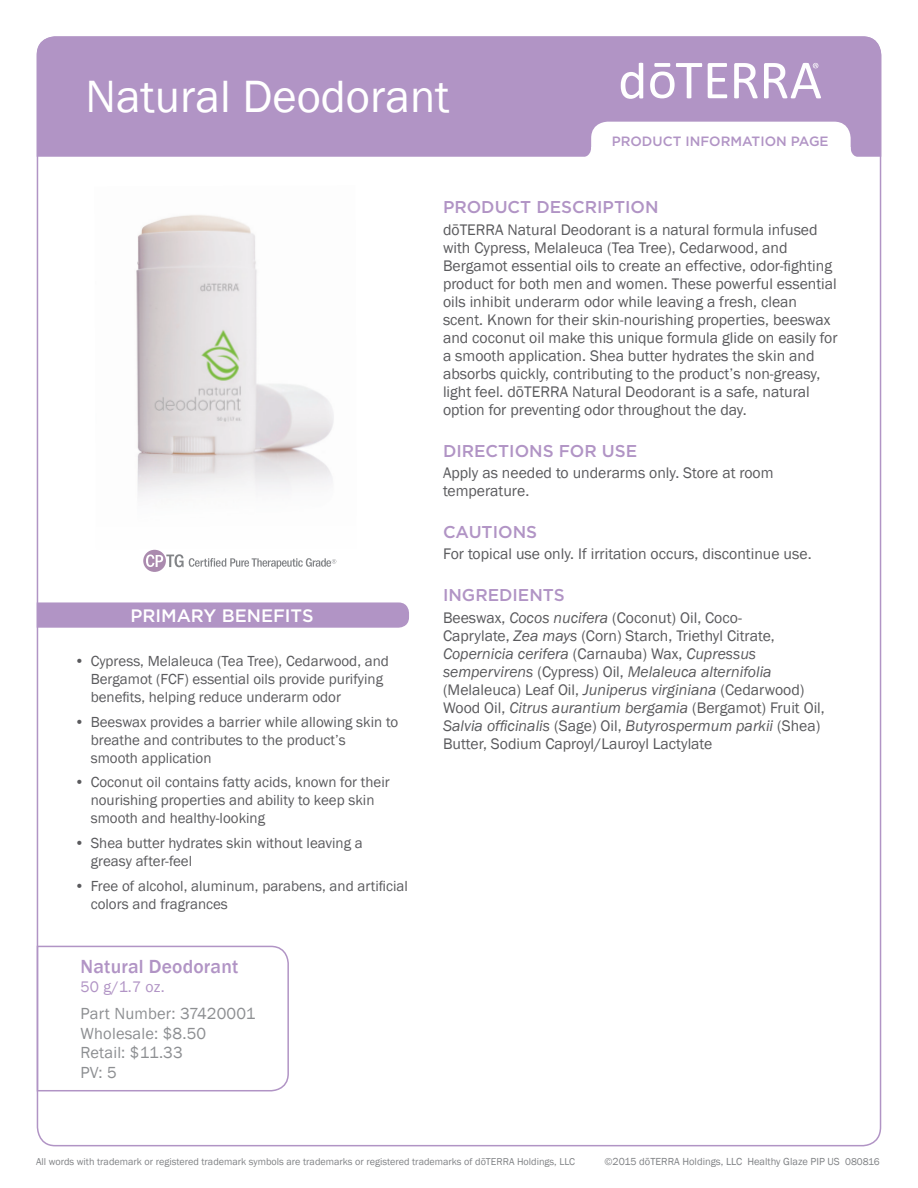
<style>
.page{position:relative;width:918px;height:1188px;background:#fff}
.page>*{position:absolute;margin:0;border:0;box-sizing:border-box;transform-origin:0 0}
.t1{font:46.5px "Franklin Gothic";color:#fff}
.t2{font:500 19.5px "Franklin Gothic";letter-spacing:.01em;color:#b194c5}
.t3{font:500 18px "Gotham";color:#fff}
.Purple_Headers{font:500 17.1px "Gotham";color:#b194c5}
.t4{font:16.5px/19.8px "Franklin Gothic";letter-spacing:.01em;color:#8d8f92}
.Body{font:15.75px/18px "Franklin Gothic";color:#5a5a5d}
.t5{font:15.75px "Franklin Gothic";color:#b194c5}
.t6{font:15px/18px "Franklin Gothic";color:#5a5a5d}
.t7{font:500 13.5px "Gotham";color:#b194c5}
.t8{font:10.5px "Franklin Gothic";color:#808285}
.t9{font:10.2px "Franklin Gothic";color:#808285}
.s1{font-style:italic}
.s2{font-size:10.05px}
</style>
<div class="page">
<div style="left:37px;top:36px;width:844px;height:121px;background:#b194c5"></div>
<svg style="left:734px;top:63px;width:24px;height:35px"></svg>
<svg style="left:708px;top:63px;width:19px;height:35px"></svg>
<svg style="left:650px;top:63px;width:52px;height:35px"></svg>
<svg style="left:621px;top:63px;width:22px;height:36px"></svg>
<svg style="left:764px;top:63px;width:57px;height:35px"></svg>
<svg style="left:581px;top:122px;width:280px;height:35px"></svg>
<svg style="left:143px;top:550px;width:193px;height:22px"></svg>
<img style="left:136px;top:215px;width:198px;height:282px">
<svg style="left:37px;top:602px;width:372px;height:26px;background:#b397c6"></svg>
<svg style="left:36px;top:945px;width:253px;height:147px"></svg>
<p class="t1" style="left:85px;top:68px;width:366px">Natural Deodorant</p>
<p class="t7" style="left:612px;top:132px;width:218px">PRODUCT INFORMATION PAGE</p>
<p class="t3" style="left:130px;top:604px;width:185px">PRIMARY BENEFITS</p>
<p class="t6" style="left:91px;top:652px;width:300px;text-indent:-16px">• Cypress, Melaleuca (Tea Tree), Cedarwood, and<br>Bergamot (FCF) essential oils provide purifying benefits, helping reduce underarm odor</p>
<p class="t6" style="left:91px;top:713px;width:309px;text-indent:-16px">• Beeswax provides a barrier while allowing skin to breathe and contributes to the product’s<br>smooth application</p>
<p class="t6" style="left:91px;top:774px;width:301px;text-indent:-16px">• Coconut oil contains fatty acids, known for their nourishing properties and ability to keep skin smooth and healthy-looking</p>
<p class="t6" style="left:91px;top:835px;width:274px;text-indent:-16px">• Shea butter hydrates skin without leaving a greasy after-feel</p>
<p class="t6" style="left:91px;top:877px;width:319px;text-indent:-16px">• Free of alcohol, aluminum, parabens, and artificial colors and fragrances</p>
<p class="t2" style="left:81px;top:954px;width:159px">Natural Deodorant</p>
<p class="t5" style="left:81px;top:977px;width:86px">50 g/1.7 oz.</p>
<p class="t4" style="left:81px;top:1004px;width:176px">Part Number: 37420001<br>Wholesale: $8.50<br>Retail: $11.33<br>PV: 5</p>
<p class="Purple_Headers" style="left:443px;top:196px;width:217px">PRODUCT DESCRIPTION</p>
<p class="Body" style="left:443px;top:221px;width:396px">dōTERRA Natural Deodorant is a natural formula infused with Cypress, Melaleuca (Tea Tree), Cedarwood, and Bergamot essential oils to create an effective, odor-fighting product for both men and women. These powerful essential oils inhibit underarm odor while leaving a fresh, clean scent. Known for their skin-nourishing properties, beeswax and coconut oil make this unique formula glide on easily for a smooth application. Shea butter hydrates the skin and absorbs quickly, contributing to the product’s non-greasy, light feel. dōTERRA Natural Deodorant is a safe, natural option for preventing odor throughout the day.</p>
<p class="Purple_Headers" style="left:443px;top:439px;width:196px">DIRECTIONS FOR USE</p>
<p class="Body" style="left:443px;top:464px;width:332px">Apply as needed to underarms only. Store at room temperature.</p>
<p class="Purple_Headers" style="left:443px;top:521px;width:96px">CAUTIONS</p>
<p class="Body" style="left:443px;top:545px;width:370px">For topical use only. If irritation occurs, discontinue use.</p>
<p class="Purple_Headers" style="left:443px;top:584px;width:123px">INGREDIENTS</p>
<p class="Body" style="left:443px;top:609px;width:300px">Beeswax, <span class="s1">Cocos nucifera</span> (Coconut) Oil, Coco-</p>
<p class="Body" style="left:443px;top:627px;width:383px">Caprylate, <span class="s1">Zea mays</span> (Corn) Starch, Triethyl Citrate, <span class="s1">Copernicia cerifera</span> (Carnauba) Wax, <span class="s1">Cupressus sempervirens</span> (Cypress) Oil, <span class="s1">Melaleuca alternifolia </span>(Melaleuca) Leaf Oil, <span class="s1">Juniperus virginiana</span> (Cedarwood)<br>Wood Oil, <span class="s1">Citrus aurantium bergamia</span> (Bergamot) Fruit Oil, <span class="s1">Salvia officinalis</span> (Sage) Oil, <span class="s1">Butyrospermum parkii</span> (Shea)<br>Butter, Sodium Caproyl/Lauroyl Lactylate</p>
<p class="t9" style="left:36px;top:1155px;width:540px">All words with trademark or registered trademark symbols are trademarks or registered trademarks of dōTERRA Holdings, LLC</p>
<p class="t8" style="left:604px;top:1155px;width:277px">©2015 dōTERRA Holdings, LLC Healthy Glaze PIP US <span class="s2">080816</span></p>
</div>
